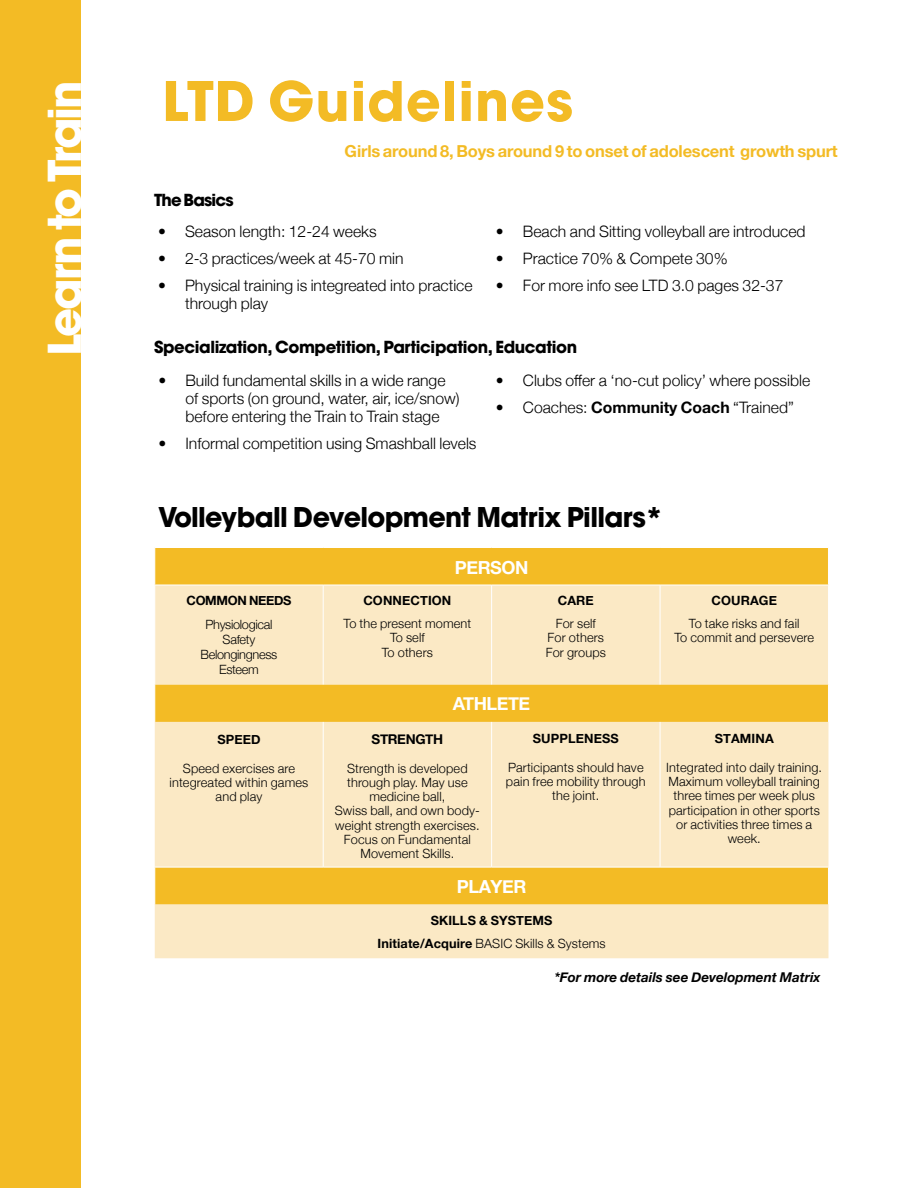
<style>
.page{position:relative;width:918px;height:1188px;background:#fff}
.page>*{position:absolute;margin:0;border:0;box-sizing:border-box;transform-origin:0 0}
.t1{font:700 54px "ITC Avant Garde Pro";letter-spacing:.02em;color:#f3bb25}
.t2{font:700 45px "ITC Avant Garde Pro";letter-spacing:-.05em;color:#fff}
.t3{font:700 27px "ITC Avant Garde Pro";letter-spacing:-.025em;color:#000}
.t4{font:700 18px "Helvetica Neue";letter-spacing:-.025em;color:#fff}
.t5{font:700 16.5px "Helvetica Neue";letter-spacing:-.01em;color:#f3bb25}
.t6{font:700 16.5px "ITC Avant Garde Pro";letter-spacing:-.025em;color:#000}
.t7{font:700 16.5px "ITC Avant Garde Pro";letter-spacing:-.05em;color:#000}
.t8{font:300 15.75px/18px "Helvetica Neue";color:#000}
.t9{font:italic 700 13.5px "Helvetica Neue";color:#000}
.t10{font:700 13.5px "Helvetica Neue";letter-spacing:-.025em;color:#000}
.t11{font:300 12.75px/14.2px "Helvetica Neue";letter-spacing:.01em;color:#000;text-align:center}
.t12{font:700 12.75px/23.2px "Helvetica Neue";letter-spacing:.01em;color:#000;text-align:center}
.t13{font:300 12.75px/15px "Helvetica Neue";letter-spacing:-.025em;color:#000;text-align:center}
.t14{font:700 12.75px "Helvetica Neue";letter-spacing:-.025em;color:#000}
.s1{font-weight:700}
.s2{font-weight:300}
</style>
<div class="page">
<div style="left:0;top:0;width:81px;height:1188px;background:#f3bb25"></div>
<div style="left:155px;top:548px;width:673px;height:37px;background:#f3bb25"></div>
<svg style="left:155px;top:586px;width:673px;height:372px;background:#f8d98e"></svg>
<div style="left:492px;top:586px;width:336px;height:98px;background:#fbe9c5"></div>
<div style="left:324px;top:722px;width:504px;height:145px;background:#fbe9c5"></div>
<hr style="left:323px;top:585px;width:1px;height:99px;background:#fff">
<hr style="left:491px;top:585px;width:1px;height:99px;background:#fff">
<hr style="left:660px;top:585px;width:1px;height:99px;background:#fff">
<hr style="left:323px;top:722px;width:1px;height:145px;background:#fff">
<hr style="left:491px;top:722px;width:1px;height:145px;background:#fff">
<hr style="left:660px;top:722px;width:1px;height:145px;background:#fff">
<hr style="left:154px;top:867px;width:169px;height:1px;background:#fff">
<hr style="left:323px;top:867px;width:169px;height:1px;background:#fff">
<hr style="left:492px;top:867px;width:168px;height:1px;background:#fff">
<hr style="left:660px;top:867px;width:169px;height:1px;background:#fff">
<h2 class="t2" style="left:34px;top:356px;width:277px;rotate:-90deg">Learn to Train</h2>
<h1 class="t1" style="left:162px;top:65px;width:413px">LTD Guidelines</h1>
<p class="t5" style="left:345px;top:138px;width:495px">Girls around 8, Boys around 9 to onset of adolescent growth spurt</p>
<p class="t7" style="left:154px;top:189px;width:81px">The Basics</p>
<p class="t8" style="left:158px;top:221px;width:220px">• Season length: 12-24 weeks</p>
<p class="t8" style="left:158px;top:248px;width:247px">• 2-3 practices/week at 45-70 min</p>
<p class="t8" style="left:185px;top:275px;width:289px;text-indent:-27px">• Physical training is integreated into practice through play</p>
<p class="t8" style="left:496px;top:221px;width:311px">• Beach and Sitting volleyball are introduced</p>
<p class="t8" style="left:496px;top:248px;width:233px">• Practice 70% &amp; Compete 30%</p>
<p class="t8" style="left:496px;top:275px;width:289px">• For more info see LTD 3.0 pages 32-37</p>
<p class="t6" style="left:154px;top:336px;width:425px">Specialization, Competition, Participation, Education</p>
<p class="t8" style="left:185px;top:370px;width:276px;text-indent:-27px">• Build fundamental skills in a wide range of sports (on ground, water, air, ice/snow) before entering the Train to Train stage</p>
<p class="t8" style="left:158px;top:433px;width:320px">• Informal competition using Smashball levels</p>
<p class="t8" style="left:496px;top:370px;width:316px">• Clubs offer a ‘no-cut policy’ where possible</p>
<p class="t8" style="left:496px;top:397px;width:299px">• Coaches: <span class="s1">Community Coach</span> “Trained”</p>
<h3 class="t3" style="left:158px;top:499px;width:507px">Volleyball Development Matrix Pillars*</h3>
<h3 class="t4" style="left:455px;top:553px;width:75px">PERSON</h3>
<p class="t14" style="left:187px;top:590px;width:106px">COMMON NEEDS</p>
<p class="t13" style="left:201px;top:616px;width:78px">Physiological<br>Safety<br>Belongingness<br>Esteem</p>
<p class="t12" style="left:363px;top:589px;width:90px">CONNECTION</p>
<p class="t11" style="left:344px;top:616px;width:129px">To the present moment<br>To self<br>To others</p>
<p class="t12" style="left:558px;top:589px;width:38px">CARE</p>
<p class="t11" style="left:546px;top:616px;width:62px">For self<br>For others<br>For groups</p>
<h3 class="t4" style="left:453px;top:690px;width:79px">ATHLETE</h3>
<p class="t12" style="left:712px;top:589px;width:67px">COURAGE</p>
<p class="t11" style="left:674px;top:616px;width:141px">To take risks and fail<br>To commit and persevere</p>
<p class="t12" style="left:217px;top:728px;width:45px">SPEED</p>
<p class="t11" style="left:170px;top:760px;width:140px">Speed exercises are integreated within games and play</p>
<p class="t10" style="left:372px;top:729px;width:73px">STRENGTH</p>
<p class="t11" style="left:335px;top:760px;width:147px">Strength is developed through play. May use medicine ball,<br>Swiss ball, and own body&shy;weight strength exercises.<br>Focus on Fundamental<br>Movement Skills.</p>
<p class="t12" style="left:533px;top:728px;width:87px">SUPPLENESS</p>
<p class="t11" style="left:506px;top:759px;width:141px">Participants should have pain free mobility through the joint.</p>
<h3 class="t4" style="left:457px;top:873px;width:71px">PLAYER</h3>
<p class="t12" style="left:378px;top:909px;width:230px">SKILLS &amp; SYSTEMS<br>Initiate/Acquire <span class="s2">BASIC Skills &amp; Systems</span></p>
<p class="t12" style="left:715px;top:728px;width:61px">STAMINA</p>
<p class="t11" style="left:666px;top:759px;width:157px">Integrated into daily training.<br>Maximum volleyball training three times per week plus participation in other sports or activities three times a week.</p>
<p class="t9" style="left:554px;top:967px;width:268px">*For more details see Development Matrix</p>
</div>
